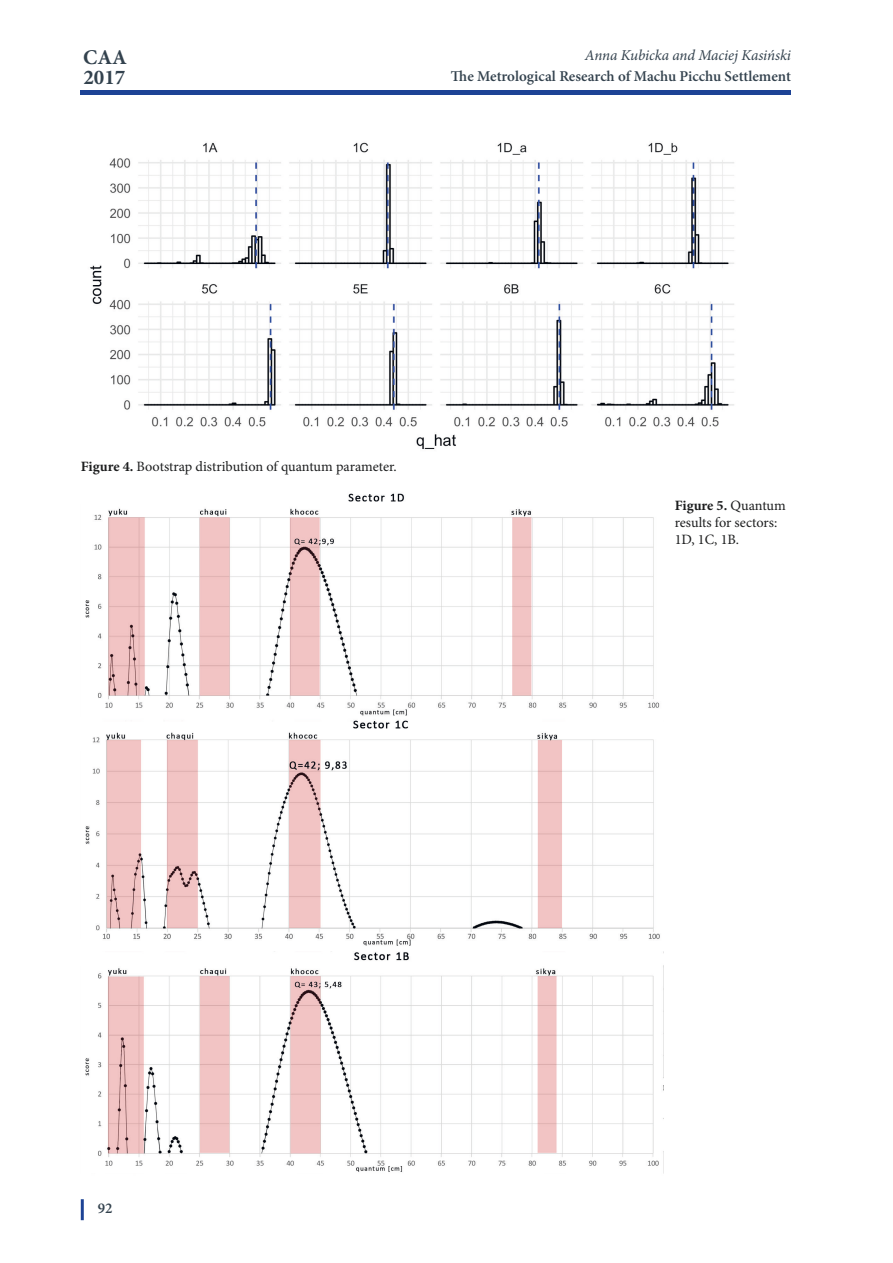
<style>
.page{position:relative;width:893px;height:1263px;background:#fff}
.page>*{position:absolute;margin:0;border:0;box-sizing:border-box;transform-origin:0 0}
.t1{font:21px/19.5px "Minion Pro Bold 3";color:#33424e}
.t2{font:600 15px "Minion Pro";color:#33424e}
.t3{font:italic 15px "Minion Pro";letter-spacing:-.01em;color:#33424e}
.t4{font:14.25px/17.1px "Minion Pro";letter-spacing:-.005em;color:#1d1e1f}
.s1{font-weight:700}
</style>
<div class="page">
<div style="left:81px;top:90px;width:710px;height:5px;background:#1d4395"></div>
<hr style="left:81px;top:1199px;width:3px;height:21px;background:#1d4395">
<img style="left:90px;top:142px;width:644px;height:307px">
<img style="left:85px;top:493px;width:575px;height:679px">
<h1 class="t1" style="left:83px;top:47px;width:45px">CAA<br>2017</h1>
<p class="t3" style="left:585px;top:45px;width:207px">Anna Kubicka and Maciej Kasiński</p>
<p class="t2" style="left:451px;top:65px;width:341px">The Metrological Research of Machu Picchu Settlement</p>
<p class="t4" style="left:81px;top:458px;width:317px"><span class="s1">Figure 4.</span> Bootstrap distribution of quantum parameter.</p>
<p class="t4" style="left:675px;top:497px;width:113px"><span class="s1">Figure 5.</span> Quantum results for sectors:<br>1D, 1C, 1B.</p>
<p class="t2" style="left:98px;top:1198px;width:16px">92</p>
</div>
